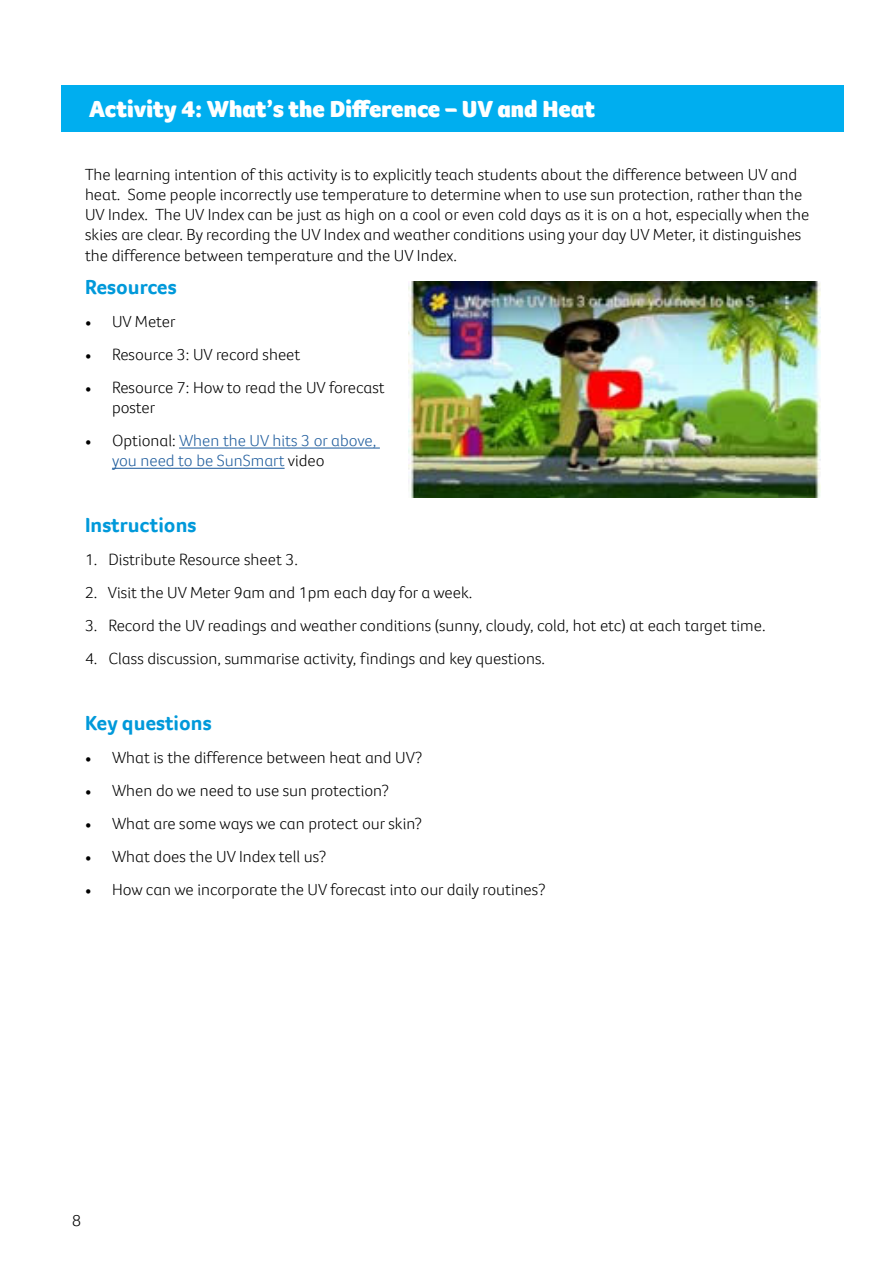
<style>
.page{position:relative;width:893px;height:1263px;background:#fff}
.page>*{position:absolute;margin:0;border:0;box-sizing:border-box;transform-origin:0 0}
.t1{font:900 24px "Foco CC";color:#fff}
.t2{font:700 21px "Foco CC";color:#0099da}
.t3{font:300 16.5px/20.2px "Foco CC";color:#000}
.t4{font:300 16.5px/20.2px "Foco CC";color:#215e9e}
.s1{font-family:"Minion Pro";font-weight:400}
.s2{font-family:"Minion Pro";font-weight:400;color:#000}
.s3{color:#000}
</style>
<div class="page">
<hr style="left:179px;top:447px;width:201px;height:1px;background:#215e9e">
<hr style="left:112px;top:468px;width:173px;height:1px;background:#215e9e">
<div style="left:62px;top:85px;width:782px;height:47px;background:#00aeef"></div>
<img style="left:408px;top:282px;width:413px;height:215px">
<h1 class="t1" style="left:89px;top:93px;width:507px">Activity 4: What’s the Difference – UV and Heat</h1>
<p class="t3" style="left:85px;top:165px;width:726px">The learning intention of this activity is to explicitly teach students about the difference between UV and heat. Some people incorrectly use temperature to determine when to use sun protection, rather than the UV Index. The UV Index can be just as high on a cool or even cold days as it is on a hot, especially when the skies are clear. By recording the UV Index and weather conditions using your day UV Meter, it distinguishes the difference between temperature and the UV Index.</p>
<p class="t2" style="left:85px;top:278px;width:93px">Resources</p>
<p class="t3" style="left:85px;top:312px;width:92px"><span class="s1">•</span> UV Meter</p>
<p class="t3" style="left:85px;top:345px;width:217px"><span class="s1">•</span> Resource 3: UV record sheet</p>
<p class="t3" style="left:112px;top:378px;width:274px;text-indent:-27px"><span class="s1">•</span> Resource 7: How to read the UV forecast poster</p>
<p class="t4" style="left:112px;top:431px;width:266px;text-indent:-27px"><span class="s2">•</span> <span class="s3">Optional:</span> When the UV hits 3 or above, you need to be SunSmart <span class="s3">video</span></p>
<p class="t2" style="left:85px;top:516px;width:113px">Instructions</p>
<p class="t3" style="left:85px;top:551px;width:214px">1. Distribute Resource sheet 3.</p>
<p class="t3" style="left:85px;top:584px;width:389px">2. Visit the UV Meter 9am and 1pm each day for a week.</p>
<p class="t3" style="left:85px;top:617px;width:682px">3. Record the UV readings and weather conditions (sunny, cloudy, cold, hot etc) at each target time.</p>
<p class="t3" style="left:85px;top:650px;width:462px">4. Class discussion, summarise activity, findings and key questions.</p>
<p class="t2" style="left:85px;top:714px;width:128px">Key questions</p>
<p class="t3" style="left:85px;top:749px;width:339px"><span class="s1">•</span> What is the difference between heat and UV?</p>
<p class="t3" style="left:85px;top:782px;width:305px"><span class="s1">•</span> When do we need to use sun protection?</p>
<p class="t3" style="left:85px;top:815px;width:338px"><span class="s1">•</span> What are some ways we can protect our skin?</p>
<p class="t3" style="left:85px;top:848px;width:243px"><span class="s1">•</span> What does the UV Index tell us?</p>
<p class="t3" style="left:85px;top:881px;width:462px"><span class="s1">•</span> How can we incorporate the UV forecast into our daily routines?</p>
<p class="t3" style="left:72px;top:1212px;width:10px">8</p>
</div>
